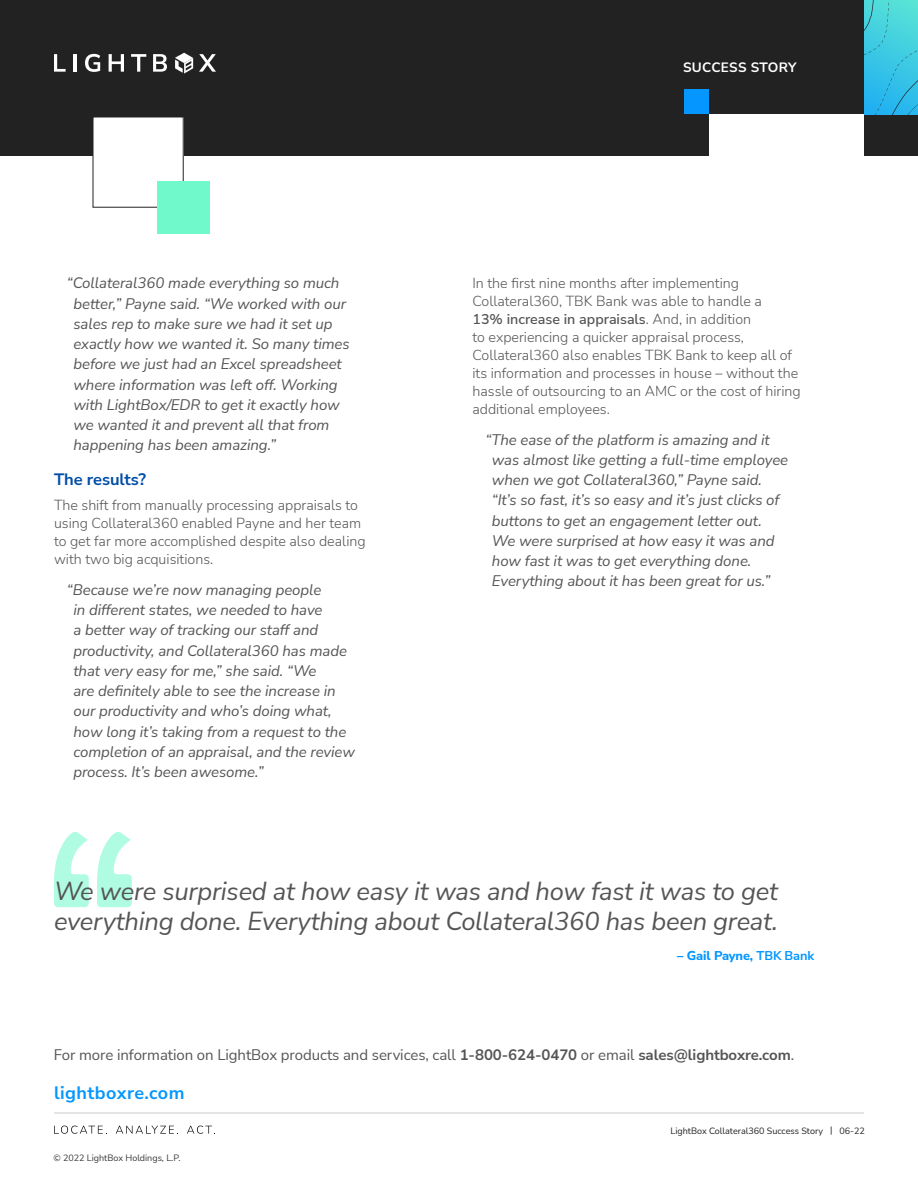
<style>
.page{position:relative;width:918px;height:1188px;background:#fff}
.page>*{position:absolute;margin:0;border:0;box-sizing:border-box;transform-origin:0 0}
.t1{font:italic 25.5px/30px "Nunito Sans";letter-spacing:-.01em;color:#555}
.t2{font:700 18px "Nunito Sans";letter-spacing:.025em;color:#0597ff}
.t3{font:700 16.5px "Nunito Sans";letter-spacing:-.005em;color:#004da7}
.t4{font:italic 15px/20.2px "Nunito Sans";letter-spacing:-.005em;color:#555}
.t5{font:15px "Nunito Sans";letter-spacing:-.005em;color:#555}
.t6{font:300 14.25px/18px "Nunito Sans";color:#555}
.t7{font:700 13.5px "Nunito Sans";letter-spacing:.02em;color:#fff}
.t8{font:800 12.75px "Nunito Sans";letter-spacing:-.01em;color:#0597ff}
.t9{font:9px "Nunito Sans";color:#222}
.t10{font:9px "Nunito Sans";color:#383838}
.s1{font-weight:600}
.s2{font-weight:700}
</style>
<div class="page">
<div style="left:0;top:0;width:918px;height:156px;background:#222"></div>
<svg style="left:54px;top:54px;width:12px;height:18px"></svg>
<hr style="left:74px;top:54px;width:3px;height:18px;background:#fff">
<svg style="left:85px;top:54px;width:15px;height:18px"></svg>
<svg style="left:109px;top:54px;width:15px;height:18px"></svg>
<svg style="left:131px;top:54px;width:15px;height:18px"></svg>
<svg style="left:153px;top:54px;width:14px;height:18px"></svg>
<svg style="left:199px;top:54px;width:17px;height:18px"></svg>
<svg style="left:175px;top:53px;width:18px;height:21px"></svg>
<hr style="left:54px;top:1113px;width:810px;height:1px;background:#cbcbcb">
<svg style="left:54px;top:1126px;width:53px;height:8px"></svg>
<svg style="left:116px;top:1126px;width:62px;height:8px"></svg>
<svg style="left:187px;top:1126px;width:28px;height:8px"></svg>
<svg style="left:54px;top:832px;width:35px;height:75px"></svg>
<svg style="left:97px;top:832px;width:35px;height:75px"></svg>
<div style="left:93px;top:117px;width:90px;height:90px;background:#fff"></div>
<div style="left:685px;top:90px;width:24px;height:24px;background:#0597ff"></div>
<div style="left:709px;top:114px;width:155px;height:57px;background:#fff"></div>
<div style="left:157px;top:181px;width:53px;height:53px;background:#70f9ca"></div>
<svg style="left:864px;top:0;width:54px;height:114px;background:#3bc6e1"></svg>
<p class="t4" style="left:73px;top:274px;width:278px;text-indent:-6px">“Collateral360 made everything so much better,” Payne said. “We worked with our sales rep to make sure we had it set up exactly how we wanted it. So many times before we just had an Excel spreadsheet where information was left off. Working with LightBox/EDR to get it exactly how we wanted it and prevent all that from happening has been amazing.”</p>
<p class="t3" style="left:54px;top:473px;width:94px">The results?</p>
<p class="t6" style="left:54px;top:497px;width:313px">The shift from manually processing appraisals to using Collateral360 enabled Payne and her team to get far more accomplished despite also dealing with two big acquisitions.</p>
<p class="t4" style="left:73px;top:581px;width:283px;text-indent:-6px">“Because we’re now managing people<br>in different states, we needed to have<br>a better way of tracking our staff and productivity, and Collateral360 has made that very easy for me,” she said. “We<br>are definitely able to see the increase in our productivity and who’s doing what, how long it’s taking from a request to the completion of an appraisal, and the review process. It’s been awesome.”</p>
<p class="t7" style="left:683px;top:62px;width:115px">SUCCESS STORY</p>
<p class="t6" style="left:472px;top:273px;width:330px">In the first nine months after implementing Collateral360, TBK Bank was able to handle a<br><span class="s1">13% increase in appraisals</span>. And, in addition<br>to experiencing a quicker appraisal process, Collateral360 also enables TBK Bank to keep all of its information and processes in house – without the hassle of outsourcing to an AMC or the cost of hiring additional employees.</p>
<p class="t4" style="left:492px;top:430px;width:298px;text-indent:-6px">“The ease of the platform is amazing and it was almost like getting a full-time employee when we got Collateral360,” Payne said. “It’s so fast, it’s so easy and it’s just clicks of buttons to get an engagement letter out.<br>We were surprised at how easy it was and how fast it was to get everything done.<br>Everything about it has been great for us.”</p>
<h1 class="t1" style="left:54px;top:878px;width:726px">We were surprised at how easy it was and how fast it was to get everything done. Everything about Collateral360 has been great.</h1>
<p class="t8" style="left:677px;top:951px;width:139px">– Gail Payne, <span class="s2">TBK Bank</span></p>
<p class="t5" style="left:54px;top:1049px;width:742px">For more information on LightBox products and services, call <span class="s2">1-800-624-0470</span> or email <span class="s2">sales@lightboxre.com</span>.</p>
<p class="t2" style="left:54px;top:1086px;width:132px">lightboxre.com</p>
<p class="t10" style="left:53px;top:1155px;width:129px">© 2022 LightBox Holdings, L.P.</p>
<p class="t9" style="left:671px;top:1128px;width:196px">LightBox Collateral360 Success Story | 06-22</p>
</div>
